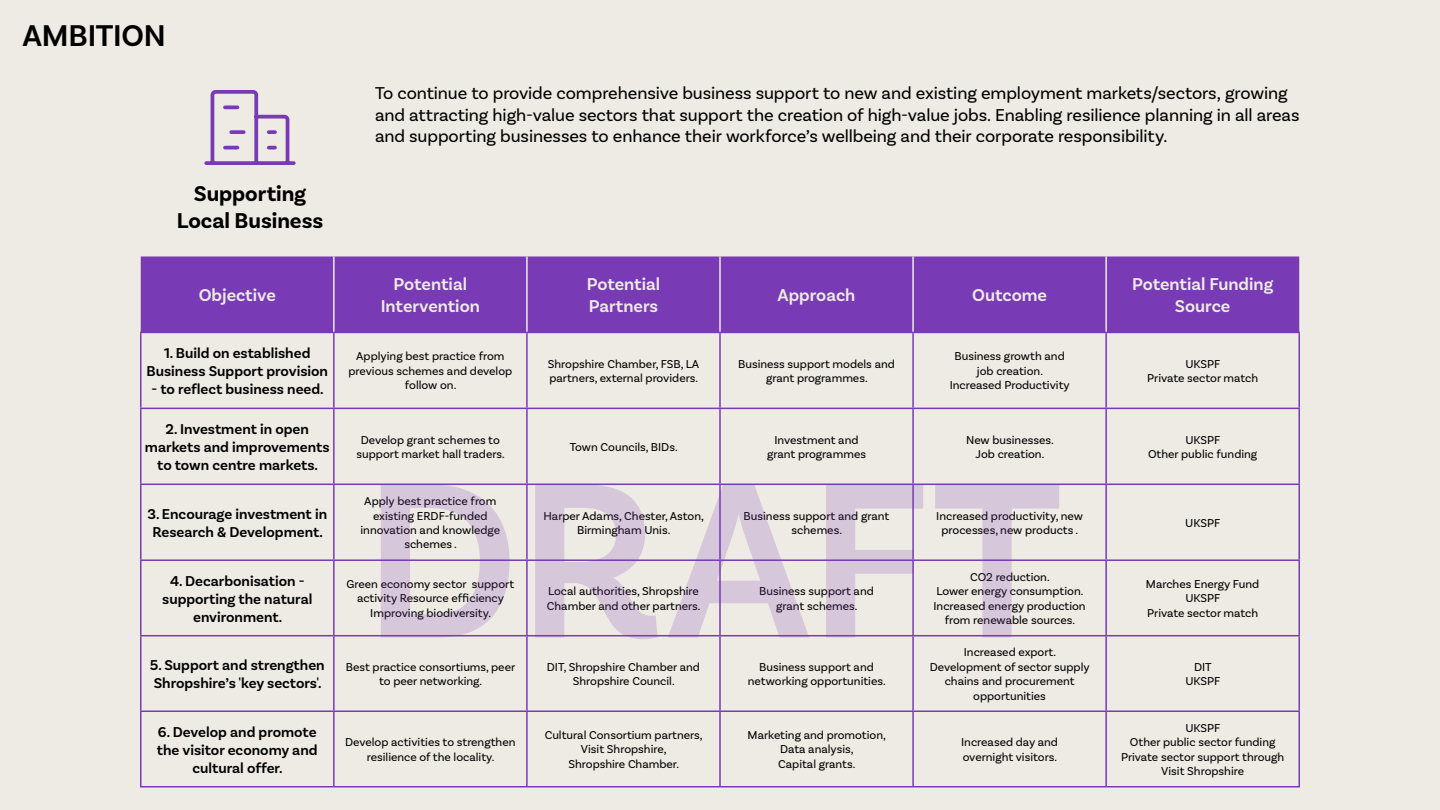
<style>
.page{position:relative;width:1440px;height:810px;background:#eeebe4}
.page>*{position:absolute;margin:0;border:0;box-sizing:border-box;transform-origin:0 0}
.t1{font:600 31.5px "Basic Sans";letter-spacing:-.005em;color:#000}
.t2{font:700 22.5px/27px "Basic Sans";letter-spacing:-.005em;color:#000;text-align:center}
.t3{font:18px/21.6px "Basic Sans";letter-spacing:-.005em;color:#000}
.t4{font:600 18px/21.6px "Basic Sans";color:#eeebe4;text-align:center}
.t5{font:600 15px/18px "Basic Sans";color:#000;text-align:center}
.t6{font:12px/14.4px "Basic Sans";color:#000;text-align:center}
</style>
<div class="page">
<div style="left:141px;top:256px;width:1158px;height:76px;background:#783ab5"></div>
<svg style="left:141px;top:333px;width:192px;height:453px"></svg>
<hr style="left:140px;top:332px;width:194px;height:1px;background:#783ab5">
<hr style="left:140px;top:333px;width:1px;height:75px;background:#783ab5">
<hr style="left:334px;top:332px;width:193px;height:1px;background:#783ab5">
<hr style="left:333px;top:333px;width:2px;height:75px;background:#783ab5">
<hr style="left:527px;top:332px;width:193px;height:1px;background:#783ab5">
<hr style="left:526px;top:333px;width:2px;height:75px;background:#783ab5">
<hr style="left:720px;top:332px;width:193px;height:1px;background:#783ab5">
<hr style="left:719px;top:333px;width:2px;height:75px;background:#783ab5">
<hr style="left:913px;top:332px;width:193px;height:1px;background:#783ab5">
<hr style="left:912px;top:333px;width:2px;height:75px;background:#783ab5">
<hr style="left:1106px;top:332px;width:194px;height:1px;background:#783ab5">
<hr style="left:1105px;top:333px;width:2px;height:75px;background:#783ab5">
<hr style="left:1298px;top:333px;width:2px;height:75px;background:#783ab5">
<hr style="left:140px;top:408px;width:194px;height:1px;background:#783ab5">
<hr style="left:140px;top:409px;width:1px;height:75px;background:#783ab5">
<hr style="left:334px;top:408px;width:193px;height:1px;background:#783ab5">
<hr style="left:333px;top:409px;width:2px;height:75px;background:#783ab5">
<hr style="left:527px;top:408px;width:193px;height:1px;background:#783ab5">
<hr style="left:526px;top:409px;width:2px;height:75px;background:#783ab5">
<hr style="left:720px;top:408px;width:193px;height:1px;background:#783ab5">
<hr style="left:719px;top:409px;width:2px;height:75px;background:#783ab5">
<hr style="left:913px;top:408px;width:193px;height:1px;background:#783ab5">
<hr style="left:912px;top:409px;width:2px;height:75px;background:#783ab5">
<hr style="left:1106px;top:408px;width:194px;height:1px;background:#783ab5">
<hr style="left:1105px;top:409px;width:2px;height:75px;background:#783ab5">
<hr style="left:1298px;top:409px;width:2px;height:75px;background:#783ab5">
<hr style="left:140px;top:484px;width:194px;height:1px;background:#783ab5">
<hr style="left:140px;top:485px;width:1px;height:74px;background:#783ab5">
<hr style="left:334px;top:484px;width:193px;height:1px;background:#783ab5">
<hr style="left:333px;top:485px;width:2px;height:74px;background:#783ab5">
<hr style="left:913px;top:484px;width:193px;height:1px;background:#783ab5">
<hr style="left:1106px;top:484px;width:194px;height:1px;background:#783ab5">
<hr style="left:1105px;top:485px;width:2px;height:74px;background:#783ab5">
<hr style="left:1298px;top:485px;width:2px;height:74px;background:#783ab5">
<hr style="left:140px;top:559px;width:194px;height:2px;background:#783ab5">
<hr style="left:140px;top:561px;width:1px;height:74px;background:#783ab5">
<hr style="left:334px;top:559px;width:193px;height:2px;background:#783ab5">
<hr style="left:333px;top:561px;width:2px;height:74px;background:#783ab5">
<hr style="left:913px;top:559px;width:193px;height:2px;background:#783ab5">
<hr style="left:1106px;top:559px;width:194px;height:2px;background:#783ab5">
<hr style="left:1105px;top:561px;width:2px;height:74px;background:#783ab5">
<hr style="left:1298px;top:561px;width:2px;height:74px;background:#783ab5">
<hr style="left:140px;top:635px;width:194px;height:1px;background:#783ab5">
<hr style="left:140px;top:636px;width:1px;height:74px;background:#783ab5">
<hr style="left:334px;top:635px;width:193px;height:1px;background:#783ab5">
<hr style="left:333px;top:636px;width:2px;height:74px;background:#783ab5">
<hr style="left:526px;top:636px;width:2px;height:74px;background:#783ab5">
<hr style="left:719px;top:636px;width:2px;height:74px;background:#783ab5">
<hr style="left:913px;top:635px;width:193px;height:1px;background:#783ab5">
<hr style="left:912px;top:636px;width:2px;height:74px;background:#783ab5">
<hr style="left:1106px;top:635px;width:194px;height:1px;background:#783ab5">
<hr style="left:1105px;top:636px;width:2px;height:74px;background:#783ab5">
<hr style="left:1298px;top:636px;width:2px;height:74px;background:#783ab5">
<hr style="left:140px;top:710px;width:194px;height:2px;background:#783ab5">
<hr style="left:140px;top:712px;width:1px;height:74px;background:#783ab5">
<hr style="left:334px;top:710px;width:193px;height:2px;background:#783ab5">
<hr style="left:333px;top:712px;width:2px;height:74px;background:#783ab5">
<hr style="left:527px;top:710px;width:193px;height:2px;background:#783ab5">
<hr style="left:526px;top:712px;width:2px;height:74px;background:#783ab5">
<hr style="left:720px;top:710px;width:193px;height:2px;background:#783ab5">
<hr style="left:719px;top:712px;width:2px;height:74px;background:#783ab5">
<hr style="left:913px;top:710px;width:193px;height:2px;background:#783ab5">
<hr style="left:912px;top:712px;width:2px;height:74px;background:#783ab5">
<hr style="left:1106px;top:710px;width:194px;height:2px;background:#783ab5">
<hr style="left:1105px;top:712px;width:2px;height:74px;background:#783ab5">
<hr style="left:1298px;top:712px;width:2px;height:74px;background:#783ab5">
<hr style="left:140px;top:786px;width:194px;height:2px;background:#783ab5">
<hr style="left:334px;top:786px;width:193px;height:2px;background:#783ab5">
<hr style="left:527px;top:786px;width:193px;height:2px;background:#783ab5">
<hr style="left:720px;top:786px;width:193px;height:2px;background:#783ab5">
<hr style="left:913px;top:786px;width:193px;height:2px;background:#783ab5">
<hr style="left:1106px;top:786px;width:194px;height:2px;background:#783ab5">
<hr style="left:333px;top:257px;width:2px;height:75px;background:#eeebe4">
<hr style="left:526px;top:257px;width:2px;height:75px;background:#eeebe4">
<hr style="left:719px;top:257px;width:2px;height:75px;background:#eeebe4">
<hr style="left:912px;top:257px;width:2px;height:75px;background:#eeebe4">
<hr style="left:1105px;top:257px;width:2px;height:75px;background:#eeebe4">
<svg style="left:204px;top:90px;width:92px;height:75px"></svg>
<svg style="left:381px;top:484px;width:678px;height:155px"></svg>
<h1 class="t1" style="left:22px;top:17px;width:145px">AMBITION</h1>
<h2 class="t2" style="left:177px;top:180px;width:148px">Supporting<br>Local Business</h2>
<p class="t3" style="left:375px;top:82px;width:926px">To continue to provide comprehensive business support to new and existing employment markets/sectors, growing and attracting high-value sectors that support the creation of high-value jobs. Enabling resilience planning in all areas and supporting businesses to enhance their workforce’s wellbeing and their corporate responsibility.</p>
<h3 class="t4" style="left:199px;top:285px;width:79px">Objective</h3>
<h3 class="t4" style="left:381px;top:274px;width:101px">Potential<br>Intervention</h3>
<h3 class="t4" style="left:587px;top:274px;width:75px;text-align:left">Potential<br>Partners</h3>
<h3 class="t4" style="left:778px;top:285px;width:79px">Approach</h3>
<h3 class="t4" style="left:972px;top:285px;width:76px">Outcome</h3>
<h3 class="t4" style="left:1132px;top:274px;width:143px">Potential Funding<br>Source</h3>
<p class="t5" style="left:146px;top:344px;width:183px">1. Build on established<br>Business Support provision</p>
<p class="t5" style="left:152px;top:380px;width:174px">- to reflect business need.</p>
<p class="t6" style="left:348px;top:349px;width:165px">Applying best practice from previous schemes and develop follow on.</p>
<p class="t6" style="left:548px;top:356px;width:153px;text-align:left">Shropshire Chamber, FSB, LA partners, external providers.</p>
<p class="t6" style="left:738px;top:356px;width:158px">Business support models and grant programmes.</p>
<p class="t6" style="left:950px;top:349px;width:122px">Business growth and job creation.<br>Increased Productivity</p>
<p class="t6" style="left:1147px;top:356px;width:113px">UKSPF<br>Private sector match</p>
<p class="t5" style="left:145px;top:420px;width:186px">2. Investment in open markets and improvements to town centre markets.</p>
<p class="t6" style="left:357px;top:432px;width:150px">Develop grant schemes to support market hall traders.</p>
<p class="t6" style="left:570px;top:440px;width:109px">Town Councils, BIDs.</p>
<p class="t6" style="left:767px;top:432px;width:100px">Investment and grant programmes</p>
<p class="t6" style="left:966px;top:432px;width:89px">New businesses.<br>Job creation.</p>
<p class="t6" style="left:1148px;top:432px;width:111px">UKSPF<br>Other public funding</p>
<p class="t5" style="left:147px;top:505px;width:181px">3. Encourage investment in<br>Research &amp; Development.</p>
<p class="t6" style="left:361px;top:494px;width:141px">Apply best practice from existing ERDF-funded innovation and knowledge schemes .</p>
<p class="t6" style="left:543px;top:508px;width:162px">Harper Adams, Chester, Aston,<br>Birmingham Unis.</p>
<p class="t6" style="left:744px;top:508px;width:147px">Business support and grant schemes.</p>
<p class="t6" style="left:936px;top:508px;width:148px">Increased productivity, new processes, new products .</p>
<p class="t6" style="left:1185px;top:515px;width:36px">UKSPF</p>
<p class="t5" style="left:162px;top:572px;width:152px">4. Decarbonisation - supporting the natural environment.</p>
<p class="t6" style="left:347px;top:577px;width:169px">Green economy sector support activity Resource efficiency<br>Improving biodiversity.</p>
<p class="t6" style="left:547px;top:584px;width:155px;text-align:left">Local authorities, Shropshire<br>Chamber and other partners.</p>
<p class="t6" style="left:759px;top:584px;width:116px">Business support and grant schemes.</p>
<p class="t5" style="left:150px;top:656px;width:176px;text-align:left">5. Support and strengthen<br>Shropshire’s 'key sectors'.</p>
<p class="t6" style="left:346px;top:659px;width:171px">Best practice consortiums, peer to peer networking.</p>
<p class="t6" style="left:547px;top:659px;width:155px">DIT, Shropshire Chamber and<br>Shropshire Council.</p>
<p class="t6" style="left:748px;top:659px;width:139px">Business support and networking opportunities.</p>
<p class="t6" style="left:933px;top:570px;width:154px">CO2 reduction.<br>Lower energy consumption.<br>Increased energy production from renewable sources.</p>
<p class="t6" style="left:1146px;top:577px;width:115px">Marches Energy Fund<br>UKSPF<br>Private sector match</p>
<p class="t6" style="left:930px;top:645px;width:161px">Increased export.<br>Development of sector supply chains and procurement opportunities</p>
<p class="t6" style="left:1185px;top:659px;width:36px">DIT<br>UKSPF</p>
<p class="t5" style="left:157px;top:723px;width:162px">6. Develop and promote the visitor economy and cultural offer.</p>
<p class="t6" style="left:345px;top:735px;width:172px">Develop activities to strengthen resilience of the locality.</p>
<p class="t6" style="left:545px;top:728px;width:160px">Cultural Consortium partners,<br>Visit Shropshire,<br>Shropshire Chamber.</p>
<p class="t6" style="left:748px;top:728px;width:140px">Marketing and promotion,<br>Data analysis,<br>Capital grants.</p>
<p class="t6" style="left:961px;top:735px;width:98px;text-align:left">Increased day and overnight visitors.</p>
<p class="t6" style="left:1121px;top:721px;width:165px">UKSPF<br>Other public sector funding<br>Private sector support through<br>Visit Shropshire</p>
</div>
